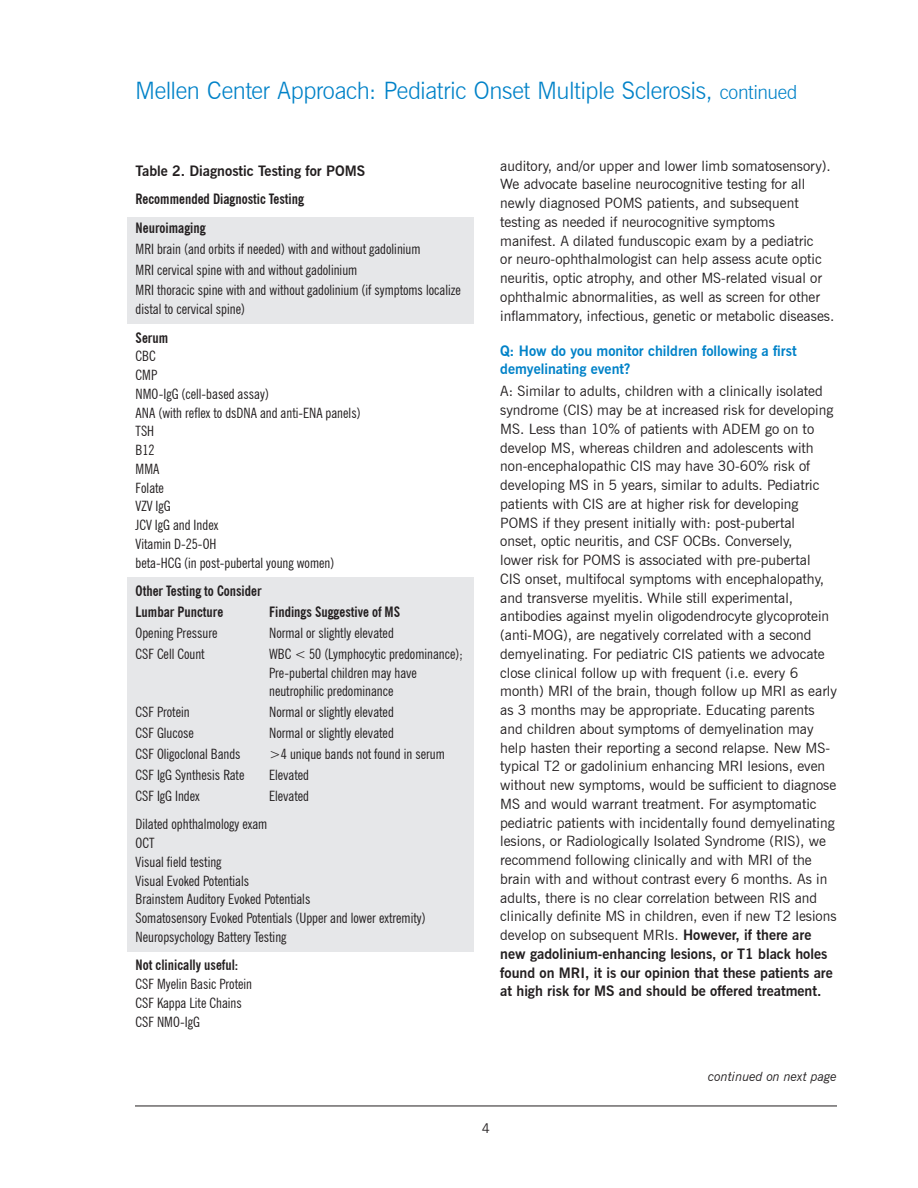
<style>
.page{position:relative;width:918px;height:1188px;background:#fff}
.page>*{position:absolute;margin:0;border:0;box-sizing:border-box;transform-origin:0 0}
.t1{font:300 24px "News Gothic BT";letter-spacing:-.015em;color:#0082c8}
.t2{font:14.25px/18.8px "News Gothic BT";color:#231f20}
.t3{font:condensed 14.25px/18.8px "News Gothic BT";color:#231f20}
.t4{font:700 condensed 14.25px/28.5px "News Gothic BT";color:#231f20}
.t5{font:700 14.25px/18.8px "News Gothic BT";color:#0082c8}
.t6{font:700 14.25px "News Gothic BT";color:#231f20}
.t7{font:13.5px "News Gothic BT";color:#231f20}
.t8{font:italic 12.75px "News Gothic BT";color:#231f20}
.s1{font-size:19.5px}
.s2{font-weight:700}
</style>
<div class="page">
<hr style="left:135px;top:1106px;width:702px;height:1px;background:#231f20">
<div style="left:127px;top:578px;width:346px;height:374px;background:#e6e7e9"></div>
<div style="left:127px;top:217px;width:346px;height:106px;background:#e6e7e9"></div>
<h1 class="t1" style="left:135px;top:76px;width:664px">Mellen Center Approach: Pediatric Onset Multiple Sclerosis, <span class="s1">continued</span></h1>
<p class="t6" style="left:136px;top:162px;width:231px">Table 2. Diagnostic Testing for POMS</p>
<p class="t4" style="left:136px;top:185px;width:170px">Recommended Diagnostic Testing<br>Neuroimaging</p>
<p class="t3" style="left:136px;top:238px;width:327px;line-height:20.9px">MRI brain (and orbits if needed) with and without gadolinium<br>MRI cervical spine with and without gadolinium<br>MRI thoracic spine with and without gadolinium (if symptoms localize</p>
<p class="t3" style="left:136px;top:300px;width:111px">distal to cervical spine)</p>
<p class="t4" style="left:136px;top:323px;width:34px">Serum</p>
<p class="t3" style="left:136px;top:347px;width:226px">CBC<br>CMP<br>NMO-IgG (cell-based assay)<br>ANA (with reflex to dsDNA and anti-ENA panels)<br>TSH<br>B12<br>MMA<br>Folate<br>VZV IgG<br>JCV IgG and Index<br>Vitamin D-25-OH<br>beta-HCG (in post-pubertal young women)</p>
<p class="t4" style="left:136px;top:581px;width:127px;line-height:20.9px">Other Testing to Consider<br>Lumbar Puncture</p>
<p class="t4" style="left:269px;top:598px;width:133px">Findings Suggestive of MS</p>
<p class="t3" style="left:136px;top:623px;width:83px">Opening Pressure</p>
<p class="t3" style="left:269px;top:623px;width:126px">Normal or slightly elevated</p>
<p class="t3" style="left:136px;top:644px;width:71px">CSF Cell Count</p>
<p class="t3" style="left:269px;top:644px;width:195px">WBC &lt; 50 (Lymphocytic predominance);<br>Pre-pubertal children may have neutrophilic predominance</p>
<p class="t3" style="left:136px;top:703px;width:56px">CSF Protein</p>
<p class="t3" style="left:269px;top:703px;width:126px">Normal or slightly elevated</p>
<p class="t3" style="left:136px;top:724px;width:60px">CSF Glucose</p>
<p class="t3" style="left:269px;top:724px;width:126px">Normal or slightly elevated</p>
<p class="t3" style="left:136px;top:745px;width:107px">CSF Oligoclonal Bands</p>
<p class="t3" style="left:269px;top:745px;width:177px">&gt;4 unique bands not found in serum</p>
<p class="t3" style="left:136px;top:765px;width:110px">CSF IgG Synthesis Rate</p>
<p class="t3" style="left:269px;top:765px;width:42px">Elevated</p>
<p class="t3" style="left:136px;top:786px;width:66px">CSF IgG Index</p>
<p class="t3" style="left:269px;top:786px;width:42px">Elevated</p>
<p class="t3" style="left:136px;top:815px;width:292px">Dilated ophthalmology exam<br>OCT<br>Visual field testing<br>Visual Evoked Potentials<br>Brainstem Auditory Evoked Potentials<br>Somatosensory Evoked Potentials (Upper and lower extremity)<br>Neuropsychology Battery Testing</p>
<p class="t4" style="left:136px;top:951px;width:104px">Not clinically useful:</p>
<p class="t3" style="left:136px;top:975px;width:118px">CSF Myelin Basic Protein<br>CSF Kappa Lite Chains<br>CSF NMO-IgG</p>
<p class="t2" style="left:500px;top:156px;width:336px">auditory, and/or upper and lower limb somatosensory).<br>We advocate baseline neurocognitive testing for all newly diagnosed POMS patients, and subsequent testing as needed if neurocognitive symptoms<br>manifest. A dilated funduscopic exam by a pediatric<br>or neuro-ophthalmologist can help assess acute optic neuritis, optic atrophy, and other MS-related visual or ophthalmic abnormalities, as well as screen for other inflammatory, infectious, genetic or metabolic diseases.</p>
<p class="t5" style="left:500px;top:341px;width:298px">Q: How do you monitor children following a first demyelinating event?</p>
<p class="t2" style="left:500px;top:382px;width:338px">A: Similar to adults, children with a clinically isolated syndrome (CIS) may be at increased risk for developing MS. Less than 10% of patients with ADEM go on to develop MS, whereas children and adolescents with non-encephalopathic CIS may have 30-60% risk of developing MS in 5 years, similar to adults. Pediatric patients with CIS are at higher risk for developing POMS if they present initially with: post-pubertal<br>onset, optic neuritis, and CSF OCBs. Conversely,<br>lower risk for POMS is associated with pre-pubertal<br>CIS onset, multifocal symptoms with encephalopathy, and transverse myelitis. While still experimental, antibodies against myelin oligodendrocyte glycoprotein (anti-MOG), are negatively correlated with a second demyelinating. For pediatric CIS patients we advocate close clinical follow up with frequent (i.e. every 6 month) MRI of the brain, though follow up MRI as early as 3 months may be appropriate. Educating parents and children about symptoms of demyelination may help hasten their reporting a second relapse. New MS&shy;typical T2 or gadolinium enhancing MRI lesions, even without new symptoms, would be sufficient to diagnose MS and would warrant treatment. For asymptomatic pediatric patients with incidentally found demyelinating lesions, or Radiologically Isolated Syndrome (RIS), we recommend following clinically and with MRI of the brain with and without contrast every 6 months. As in adults, there is no clear correlation between RIS and clinically definite MS in children, even if new T2 lesions develop on subsequent MRIs. <span class="s2">However, if there are new gadolinium-enhancing lesions, or T1 black holes found on MRI, it is our opinion that these patients are at high risk for MS and should be offered treatment.</span></p>
<p class="t7" style="left:482px;top:1120px;width:10px">4</p>
<p class="t8" style="left:708px;top:1069px;width:130px">continued on next page</p>
</div>
